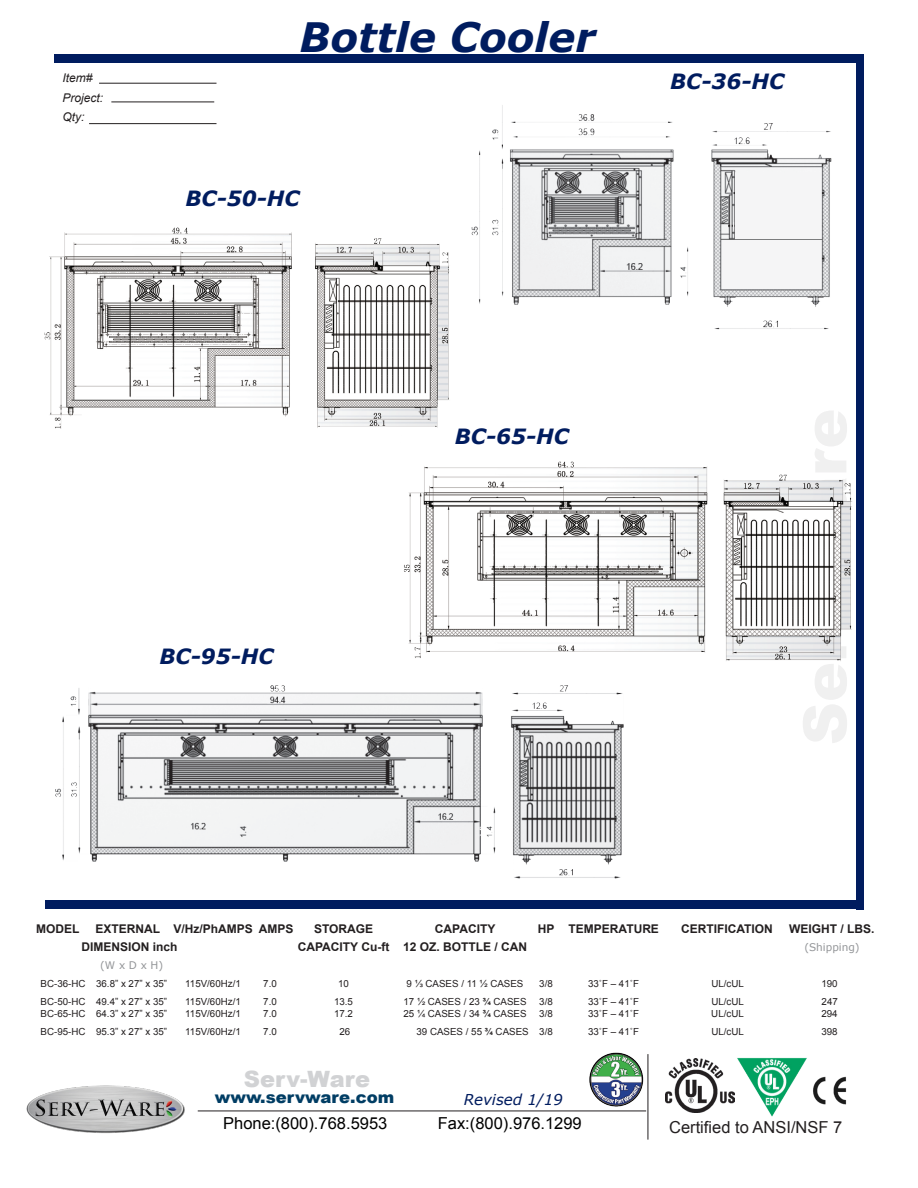
<style>
.page{position:relative;width:918px;height:1188px;background:#fff}
.page>*{position:absolute;margin:0;border:0;box-sizing:border-box;transform-origin:0 0}
.t1{font:italic 700 40.5px "Verdana";color:#001c5f}
.t2{font:900 22.5px "Arial";color:#d1d2d4}
.t3{font:italic 700 21px "Verdana";color:#001c5f}
.t4{font:16.5px "Arial";color:#000}
.t5{font:16.5px "Arial";color:#231f20}
.t6{font:900 16.5px "Arial";color:#003d64}
.t7{font:italic 15px "Verdana";color:#001c5f}
.t8{font:700 12px "Arial";color:#231f20}
.t9{font:italic 12px "Arial";color:#231f20}
.t10{font:10.5px "Verdana";color:#939598}
.t11{font:9.75px "Arial";color:#231f20}
.s1{font-weight:700}
</style>
<div class="page">
<div style="left:54px;top:54px;width:810px;height:9px;background:#001c5f"></div>
<div style="left:857px;top:54px;width:7px;height:855px;background:#001c5f"></div>
<hr style="left:111px;top:102px;width:103px;height:1px;background:#231f20">
<hr style="left:89px;top:123px;width:128px;height:1px;background:#231f20">
<hr style="left:99px;top:83px;width:118px;height:1px;background:#231f20">
<img style="left:26px;top:1085px;width:159px;height:48px">
<hr style="left:198px;top:1111px;width:448px;height:1px;background:#231f20">
<hr style="left:648px;top:1054px;width:1px;height:86px;background:#231f20">
<div style="left:45px;top:901px;width:812px;height:8px;background:#001c5f"></div>
<img style="left:44px;top:227px;width:405px;height:202px">
<img style="left:403px;top:453px;width:454px;height:215px">
<img style="left:813px;top:1077px;width:33px;height:27px">
<img style="left:737px;top:1057px;width:70px;height:60px">
<img style="left:665px;top:1058px;width:70px;height:54px">
<img style="left:589px;top:1052px;width:55px;height:55px">
<img style="left:471px;top:105px;width:361px;height:225px">
<img style="left:45px;top:685px;width:594px;height:216px">
<p class="t9" style="left:62px;top:70px;width:32px">Item#</p>
<p class="t9" style="left:62px;top:90px;width:42px">Project:</p>
<p class="t9" style="left:62px;top:109px;width:24px">Qty:</p>
<p class="t1" style="left:300px;top:11px;width:297px">Bottle Cooler</p>
<p class="t3" style="left:186px;top:185px;width:116px">BC-50-HC</p>
<p class="t3" style="left:670px;top:68px;width:116px">BC-36-HC</p>
<p class="t3" style="left:160px;top:642px;width:116px">BC-95-HC</p>
<p class="t3" style="left:455px;top:422px;width:116px">BC-65-HC</p>
<p class="t8" style="left:36px;top:921px;width:45px">MODEL</p>
<p class="t8" style="left:95px;top:921px;width:200px">EXTERNAL V/Hz/PhAMPS AMPS</p>
<p class="t8" style="left:314px;top:921px;width:61px">STORAGE</p>
<p class="t8" style="left:435px;top:921px;width:62px">CAPACITY</p>
<p class="t8" style="left:538px;top:921px;width:123px">HP TEMPERATURE</p>
<p class="t8" style="left:681px;top:921px;width:93px">CERTIFICATION</p>
<p class="t8" style="left:789px;top:921px;width:87px">WEIGHT / LBS.</p>
<p class="t8" style="left:82px;top:939px;width:98px">DIMENSION inch</p>
<p class="t8" style="left:298px;top:939px;width:231px">CAPACITY Cu-ft 12 OZ. BOTTLE / CAN</p>
<p class="t10" style="left:804px;top:940px;width:57px">(Shipping)</p>
<p class="t10" style="left:100px;top:958px;width:65px">(W x D x H)</p>
<p class="t11" style="left:41px;top:977px;width:128px">BC-36-HC 36.8” x 27” x 35”</p>
<p class="t11" style="left:185px;top:977px;width:57px">115V/60Hz/1</p>
<p class="t11" style="left:263px;top:977px;width:15px">7.0</p>
<p class="t11" style="left:338px;top:977px;width:12px">10</p>
<p class="t11" style="left:407px;top:977px;width:118px">9 ⅓ CASES / 11 ½ CASES</p>
<p class="t11" style="left:539px;top:977px;width:15px">3/8</p>
<p class="t11" style="left:588px;top:977px;width:52px">33˚F – 41˚F</p>
<p class="t11" style="left:711px;top:977px;width:34px">UL/cUL</p>
<p class="t11" style="left:821px;top:977px;width:18px">190</p>
<p class="t11" style="left:41px;top:995px;width:128px">BC-50-HC 49.4” x 27” x 35”</p>
<p class="t11" style="left:185px;top:995px;width:57px">115V/60Hz/1</p>
<p class="t11" style="left:263px;top:995px;width:15px">7.0</p>
<p class="t11" style="left:334px;top:995px;width:20px">13.5</p>
<p class="t11" style="left:404px;top:995px;width:125px">17 ½ CASES / 23 <span class="s1">¾</span> CASES</p>
<p class="t11" style="left:539px;top:995px;width:15px">3/8</p>
<p class="t11" style="left:588px;top:995px;width:52px">33˚F – 41˚F</p>
<p class="t11" style="left:711px;top:995px;width:34px">UL/cUL</p>
<p class="t11" style="left:822px;top:995px;width:18px">247</p>
<p class="t11" style="left:41px;top:1007px;width:128px">BC-65-HC 64.3” x 27” x 35”</p>
<p class="t11" style="left:185px;top:1007px;width:57px">115V/60Hz/1</p>
<p class="t11" style="left:263px;top:1007px;width:15px">7.0</p>
<p class="t11" style="left:334px;top:1007px;width:20px">17.2</p>
<p class="t11" style="left:404px;top:1007px;width:125px">25 ¼ CASES / 34 <span class="s1">¾</span> CASES</p>
<p class="t11" style="left:539px;top:1007px;width:15px">3/8</p>
<p class="t11" style="left:588px;top:1007px;width:52px">33˚F – 41˚F</p>
<p class="t11" style="left:711px;top:1007px;width:34px">UL/cUL</p>
<p class="t11" style="left:821px;top:1007px;width:18px">294</p>
<p class="t11" style="left:41px;top:1025px;width:128px">BC-95-HC 95.3” x 27” x 35”</p>
<p class="t11" style="left:185px;top:1025px;width:57px">115V/60Hz/1</p>
<p class="t11" style="left:263px;top:1025px;width:15px">7.0</p>
<p class="t11" style="left:339px;top:1025px;width:12px">26</p>
<p class="t11" style="left:417px;top:1025px;width:138px">39 CASES / 55 <span class="s1">¾</span> CASES 3/8</p>
<p class="t11" style="left:588px;top:1025px;width:52px">33˚F – 41˚F</p>
<p class="t11" style="left:711px;top:1025px;width:34px">UL/cUL</p>
<p class="t11" style="left:821px;top:1025px;width:18px">398</p>
<p class="t2" style="left:244px;top:1063px;width:128px">Serv-Ware</p>
<p class="t6" style="left:215px;top:1085px;width:181px">www.servware.com</p>
<p class="t4" style="left:223px;top:1113px;width:166px">Phone:(800).768.5953</p>
<p class="t4" style="left:438px;top:1113px;width:145px">Fax:(800).976.1299</p>
<p class="t7" style="left:464px;top:1090px;width:101px">Revised 1/19</p>
<p class="t5" style="left:669px;top:1117px;width:175px">Certified to ANSI/NSF 7</p>
</div>
